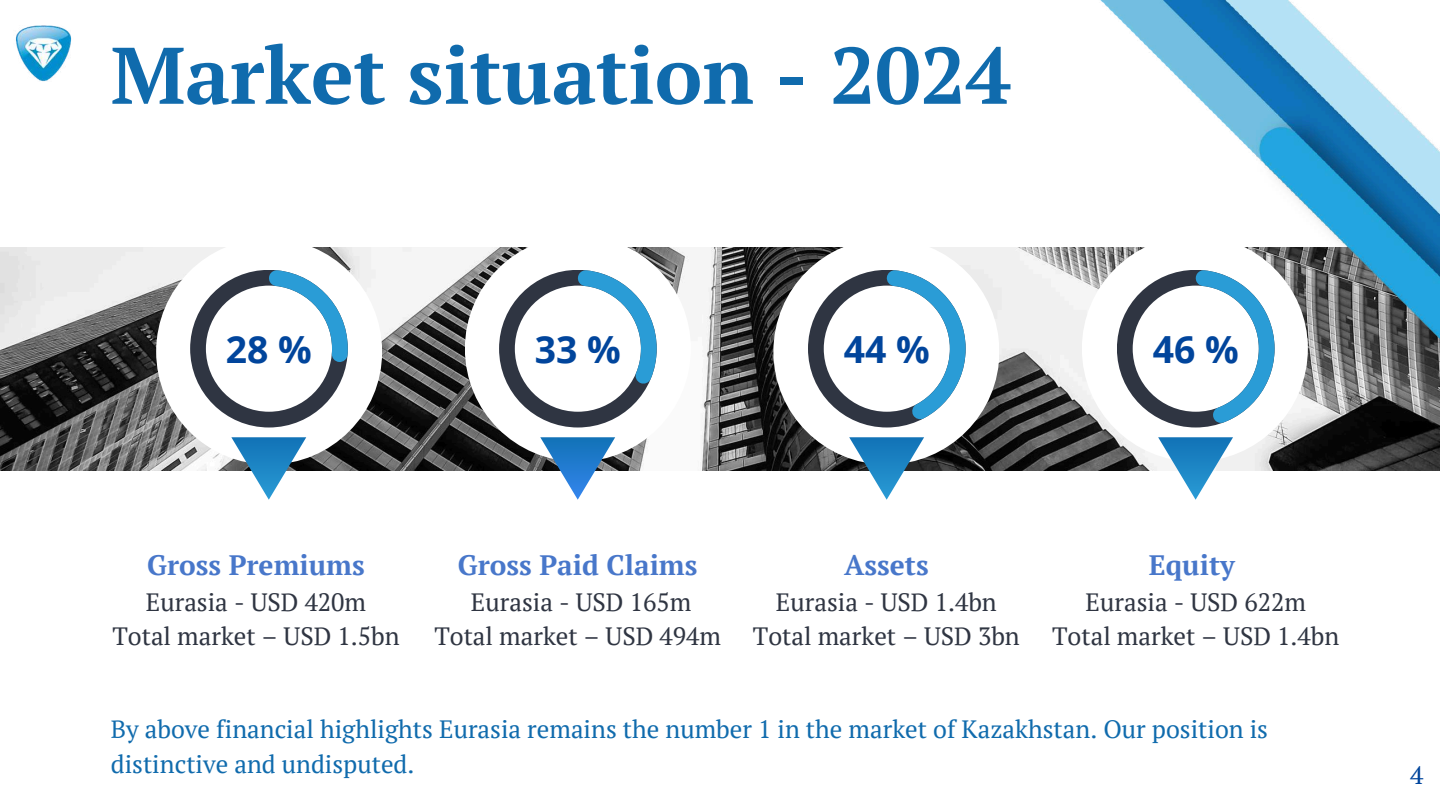
<style>
.page{position:relative;width:1440px;height:810px;background:#fff}
.page>*{position:absolute;margin:0;border:0;box-sizing:border-box;transform-origin:0 0}
.t1{font:700 80px "PT Serif";color:#106bad}
.t2{font:700 37.4px "Open Sans";color:#01459c}
.t3{font:700 28px "PT Serif";color:#4877ca}
.t4{font:25px/34.5px "PT Serif";color:#2f3542;text-align:center}
.t5{font:25px/34.5px "PT Serif";color:#106bad}
.t6{font:25px "PT Serif";color:#01459c}
</style>
<div class="page">
<img style="left:0;top:248px;width:1440px;height:222px">
<div style="left:156px;top:239px;width:226px;height:226px;background:#fff;border-radius:50%"></div>
<svg style="left:190px;top:270px;width:158px;height:158px"></svg>
<div style="left:465px;top:236px;width:226px;height:226px;background:#fff;border-radius:50%"></div>
<svg style="left:499px;top:270px;width:158px;height:158px"></svg>
<div style="left:773px;top:239px;width:226px;height:226px;background:#fff;border-radius:50%"></div>
<svg style="left:808px;top:270px;width:158px;height:158px"></svg>
<div style="left:1082px;top:236px;width:226px;height:226px;background:#fff;border-radius:50%"></div>
<svg style="left:1141px;top:405px;width:110px;height:23px"></svg>
<img style="left:1086px;top:0;width:354px;height:405px">
<img style="left:15px;top:26px;width:57px;height:55px">
<svg style="left:231px;top:437px;width:75px;height:63px"></svg>
<svg style="left:849px;top:437px;width:75px;height:63px"></svg>
<svg style="left:540px;top:437px;width:75px;height:63px"></svg>
<svg style="left:1158px;top:437px;width:75px;height:63px"></svg>
<h1 class="t1" style="left:111px;top:21px;width:902px">Market situation - 2024</h1>
<h2 class="t2" style="left:226px;top:323px;width:87px">28 %</h2>
<h2 class="t2" style="left:535px;top:323px;width:87px">33 %</h2>
<h2 class="t2" style="left:844px;top:323px;width:87px">44 %</h2>
<h2 class="t2" style="left:1153px;top:323px;width:87px">46 %</h2>
<p class="t3" style="left:147px;top:546px;width:219px">Gross Premiums</p>
<p class="t4" style="left:112px;top:584px;width:289px">Eurasia - USD 420m<br>Total market – USD 1.5bn</p>
<p class="t3" style="left:458px;top:546px;width:241px">Gross Paid Claims</p>
<p class="t4" style="left:434px;top:584px;width:288px">Eurasia - USD 165m<br>Total market – USD 494m</p>
<p class="t3" style="left:844px;top:546px;width:86px">Assets</p>
<p class="t4" style="left:753px;top:584px;width:268px">Eurasia - USD 1.4bn<br>Total market – USD 3bn</p>
<p class="t3" style="left:1149px;top:546px;width:88px">Equity</p>
<p class="t4" style="left:1052px;top:584px;width:289px">Eurasia - USD 622m<br>Total market – USD 1.4bn</p>
<p class="t5" style="left:111px;top:711px;width:1159px">By above financial highlights Eurasia remains the number 1 in the market of Kazakhstan. Our position is distinctive and undisputed.</p>
<p class="t6" style="left:1410px;top:758px;width:15px">4</p>
</div>
